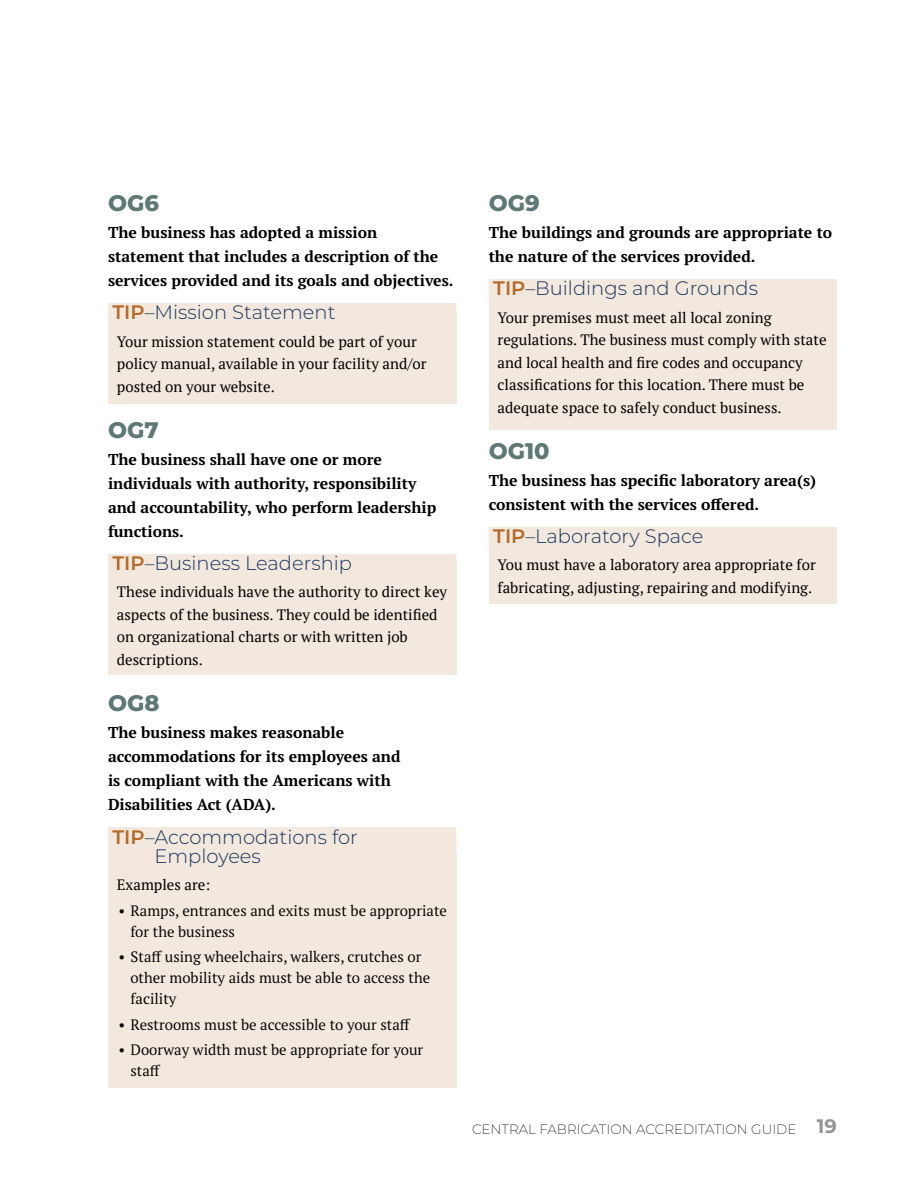
<style>
.page{position:relative;width:918px;height:1188px;background:#fff}
.page>*{position:absolute;margin:0;border:0;box-sizing:border-box;transform-origin:0 0}
.t1{font:800 22.5px "Montserrat";color:#5d7875}
.t2{font:300 19.5px/19.5px "Montserrat";color:#1a355f}
.t3{font:700 15.75px/24px "PT Serif Pro";color:#000}
.t4{font:15px/22.5px "PT Serif";color:#000}
.t5{font:15px/21px "PT Serif Pro";color:#000}
.t6{font:200 13.5px "Montserrat";color:#000}
.s1{font-weight:600;color:#b46a29}
.s2{font-weight:700;font-size:19.5px;color:#939598}
</style>
<div class="page">
<div style="left:108px;top:312px;width:348px;height:91px;background:#f2e8dd"></div>
<div style="left:108px;top:563px;width:348px;height:112px;background:#f2e8dd"></div>
<div style="left:108px;top:852px;width:348px;height:236px;background:#f2e8dd"></div>
<div style="left:489px;top:291px;width:348px;height:139px;background:#f2e8dd"></div>
<div style="left:489px;top:537px;width:348px;height:67px;background:#f2e8dd"></div>
<div style="left:489px;top:279px;width:348px;height:19px;background:#f2e8dd"></div>
<div style="left:489px;top:527px;width:348px;height:19px;background:#f2e8dd"></div>
<div style="left:108px;top:303px;width:348px;height:19px;background:#f2e8dd"></div>
<div style="left:108px;top:554px;width:348px;height:19px;background:#f2e8dd"></div>
<div style="left:108px;top:827px;width:348px;height:19px;background:#f2e8dd"></div>
<div style="left:108px;top:843px;width:348px;height:27px;background:#f2e8dd"></div>
<h1 class="t1" style="left:108px;top:186px;width:52px">OG6</h1>
<p class="t3" style="left:108px;top:220px;width:347px">The business has adopted a mission statement that includes a description of the services provided and its goals and objectives.</p>
<h2 class="t2" style="left:113px;top:302px;width:224px"><span class="s1">TIP</span>–Mission Statement</h2>
<p class="t4" style="left:117px;top:330px;width:311px">Your mission statement could be part of your policy manual, available in your facility and/or posted on your website.</p>
<h1 class="t1" style="left:108px;top:413px;width:52px">OG7</h1>
<p class="t3" style="left:108px;top:447px;width:330px">The business shall have one or more individuals with authority, responsibility and accountability, who perform leadership functions.</p>
<h2 class="t2" style="left:113px;top:553px;width:241px"><span class="s1">TIP</span>–Business Leadership</h2>
<p class="t4" style="left:117px;top:581px;width:332px">These individuals have the authority to direct key aspects of the business. They could be identified on organizational charts or with written job descriptions.</p>
<h1 class="t1" style="left:108px;top:686px;width:53px">OG8</h1>
<p class="t3" style="left:108px;top:720px;width:294px">The business makes reasonable accommodations for its employees and is compliant with the Americans with<br>Disabilities Act (ADA).</p>
<h2 class="t2" style="left:154px;top:826px;width:205px;text-indent:-42px"><span class="s1">TIP</span>–Accommodations for<br>Employees</h2>
<p class="t4" style="left:117px;top:873px;width:95px">Examples are:</p>
<p class="t5" style="left:130px;top:899px;width:318px;text-indent:-12px">• Ramps, entrances and exits must be appropriate for the business</p>
<p class="t5" style="left:130px;top:946px;width:301px;text-indent:-12px">• Staff using wheelchairs, walkers, crutches or other mobility aids must be able to access the facility</p>
<p class="t5" style="left:118px;top:1014px;width:293px">• Restrooms must be accessible to your staff</p>
<p class="t5" style="left:130px;top:1039px;width:294px;text-indent:-12px">• Doorway width must be appropriate for your staff</p>
<h1 class="t1" style="left:489px;top:186px;width:52px">OG9</h1>
<p class="t3" style="left:489px;top:220px;width:345px">The buildings and grounds are appropriate to the nature of the services provided.</p>
<h2 class="t2" style="left:493px;top:278px;width:266px"><span class="s1">TIP</span>–Buildings and Grounds</h2>
<p class="t4" style="left:498px;top:306px;width:330px">Your premises must meet all local zoning regulations. The business must comply with state and local health and fire codes and occupancy classifications for this location. There must be adequate space to safely conduct business.</p>
<h1 class="t1" style="left:489px;top:434px;width:62px">OG10</h1>
<p class="t3" style="left:489px;top:468px;width:329px">The business has specific laboratory area(s) consistent with the services offered.</p>
<h2 class="t2" style="left:493px;top:526px;width:212px"><span class="s1">TIP</span>–Laboratory Space</h2>
<p class="t4" style="left:498px;top:554px;width:320px">You must have a laboratory area appropriate for fabricating, adjusting, repairing and modifying.</p>
<p class="t6" style="left:472px;top:1120px;width:366px">CENTRAL FABRICATION ACCREDITATION GUIDE <span class="s2">19</span></p>
</div>
